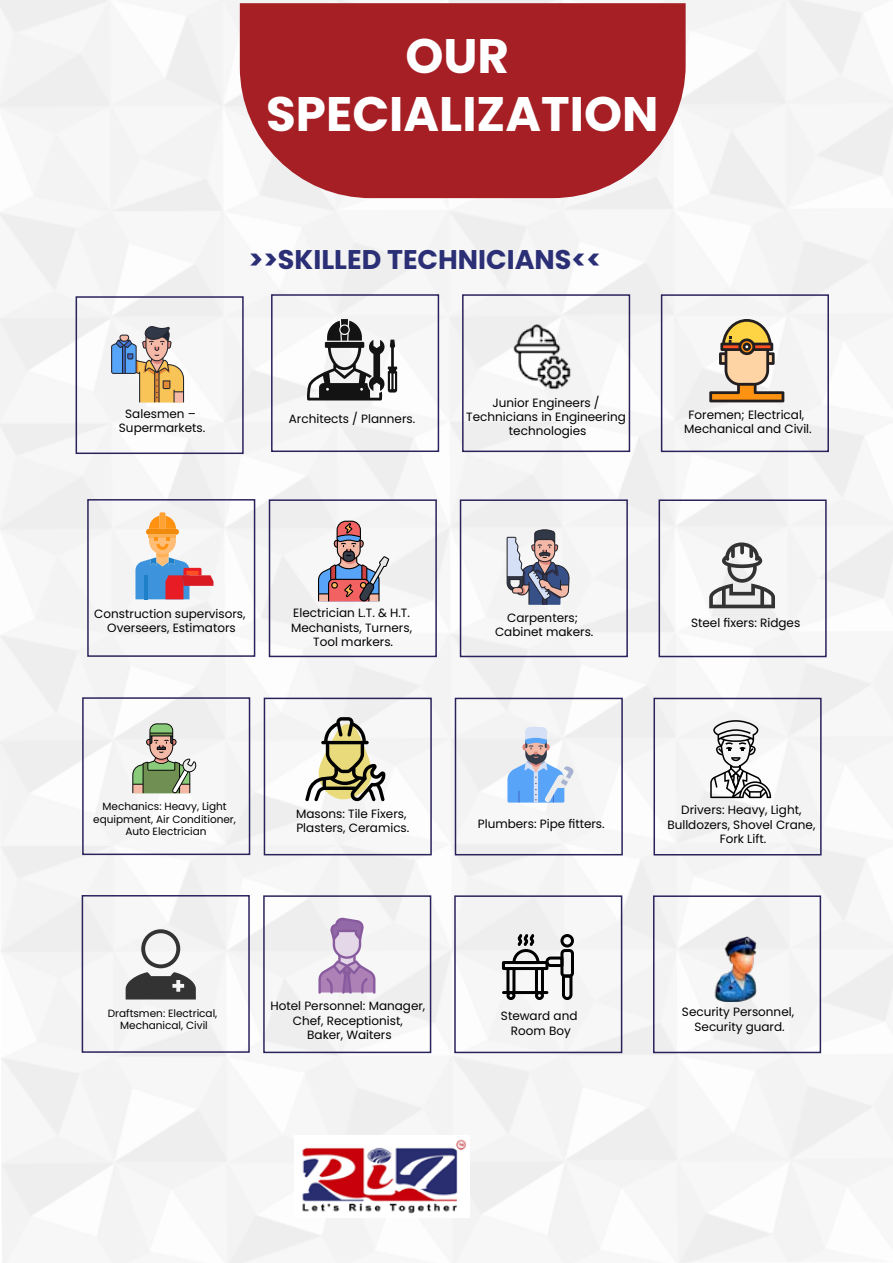
<style>
.page{position:relative;width:893px;height:1263px;background:#fff}
.page>*{position:absolute;margin:0;border:0;box-sizing:border-box;transform-origin:0 0}
.t1{font:700 48.45px/58.1px "Poppins";color:#fff;text-align:center}
.t2{font:700 27px "Poppins";color:#2b2f75}
.t3{font:12px/14.4px "Poppins";color:#000;text-align:center}
.t4{font:10.5px/12.6px "Poppins";color:#000;text-align:center}
</style>
<div class="page">
<img style="left:0;top:0;width:893px;height:1263px">
<svg style="left:240px;top:3px;width:446px;height:195px;background:#ac3137"></svg>
<img style="left:294px;top:1135px;width:176px;height:83px">
<svg style="left:307px;top:319px;width:90px;height:81px"></svg>
<div style="left:271px;top:294px;width:168px;height:158px;border:2px solid #29235c"></div>
<div style="left:462px;top:294px;width:168px;height:158px;border:2px solid #29235c"></div>
<img style="left:507px;top:321px;width:72px;height:72px">
<div style="left:661px;top:294px;width:168px;height:158px;border:2px solid #29235c"></div>
<svg style="left:709px;top:319px;width:75px;height:83px"></svg>
<div style="left:87px;top:499px;width:168px;height:158px;border:2px solid #29235c"></div>
<svg style="left:135px;top:512px;width:78px;height:87px"></svg>
<div style="left:269px;top:499px;width:168px;height:158px;border:2px solid #29235c"></div>
<svg style="left:318px;top:521px;width:71px;height:81px"></svg>
<div style="left:460px;top:499px;width:168px;height:158px;border:2px solid #29235c"></div>
<svg style="left:507px;top:529px;width:63px;height:76px"></svg>
<div style="left:659px;top:499px;width:168px;height:158px;border:2px solid #29235c"></div>
<svg style="left:709px;top:542px;width:66px;height:66px"></svg>
<div style="left:82px;top:697px;width:168px;height:158px;border:2px solid #29235c"></div>
<svg style="left:132px;top:723px;width:65px;height:71px"></svg>
<div style="left:455px;top:698px;width:168px;height:157px;border:2px solid #29235c"></div>
<svg style="left:507px;top:727px;width:67px;height:75px"></svg>
<div style="left:264px;top:698px;width:168px;height:157px;border:2px solid #29235c"></div>
<svg style="left:305px;top:717px;width:81px;height:85px"></svg>
<div style="left:653px;top:698px;width:169px;height:157px;border:2px solid #29235c"></div>
<svg style="left:710px;top:720px;width:61px;height:78px"></svg>
<div style="left:82px;top:895px;width:168px;height:158px;border:2px solid #29235c"></div>
<svg style="left:126px;top:929px;width:70px;height:70px"></svg>
<div style="left:263px;top:895px;width:168px;height:158px;border:2px solid #29235c"></div>
<svg style="left:318px;top:917px;width:57px;height:77px"></svg>
<div style="left:454px;top:895px;width:168px;height:158px;border:2px solid #29235c"></div>
<div style="left:502px;top:961px;width:46px;height:9px;border:3px solid #000"></div>
<div style="left:506px;top:991px;width:9px;height:9px;border:3px solid #000;border-radius:50%"></div>
<hr style="left:503px;top:991px;width:44px;height:3px;background:#000">
<div style="left:506px;top:967px;width:9px;height:27px;border:3px solid #000"></div>
<svg style="left:511px;top:932px;width:63px;height:69px"></svg>
<div style="left:653px;top:895px;width:168px;height:158px;border:2px solid #29235c"></div>
<img style="left:707px;top:937px;width:65px;height:64px">
<div style="left:76px;top:296px;width:168px;height:158px;border:2px solid #29235c"></div>
<svg style="left:111px;top:326px;width:73px;height:77px"></svg>
<h1 class="t1" style="left:266px;top:28px;width:394px">OUR<br>SPECIALIZATION</h1>
<h2 class="t2" style="left:249px;top:244px;width:354px">&gt;&gt;SKILLED TECHNICIANS&lt;&lt;</h2>
<p class="t3" style="left:119px;top:406px;width:88px">Salesmen –<br>Supermarkets.</p>
<p class="t3" style="left:289px;top:411px;width:128px">Architects / Planners.</p>
<p class="t3" style="left:466px;top:395px;width:161px">Junior Engineers /<br>Technicians in Engineering technologies</p>
<p class="t3" style="left:684px;top:407px;width:129px">Foremen; Electrical,<br>Mechanical and Civil.</p>
<p class="t3" style="left:94px;top:606px;width:153px">Construction supervisors,<br>Overseers, Estimators</p>
<p class="t3" style="left:291px;top:606px;width:122px">Electrician L.T. &amp; H.T.<br>Mechanists, Turners,<br>Tool markers.</p>
<p class="t3" style="left:495px;top:611px;width:100px">Carpenters;<br>Cabinet makers.</p>
<p class="t3" style="left:691px;top:616px;width:111px">Steel fixers: Ridges</p>
<p class="t4" style="left:93px;top:800px;width:144px">Mechanics: Heavy, Light equipment, Air Conditioner,<br>Auto Electrician</p>
<p class="t3" style="left:296px;top:806px;width:115px;text-align:left">Masons: Tile Fixers,<br>Plasters, Ceramics.</p>
<p class="t3" style="left:667px;top:803px;width:150px">Drivers: Heavy, Light,<br>Bulldozers, Shovel Crane,<br>Fork Lift.</p>
<p class="t3" style="left:478px;top:817px;width:128px">Plumbers: Pipe fitters.</p>
<p class="t4" style="left:108px;top:1007px;width:111px">Draftsmen: Electrical,<br>Mechanical, Civil</p>
<p class="t3" style="left:270px;top:999px;width:156px">Hotel Personnel: Manager,<br>Chef, Receptionist,<br>Baker, Waiters</p>
<p class="t3" style="left:501px;top:1009px;width:78px">Steward and<br>Room Boy</p>
<p class="t3" style="left:682px;top:1005px;width:114px">Security Personnel,<br>Security guard.</p>
</div>
